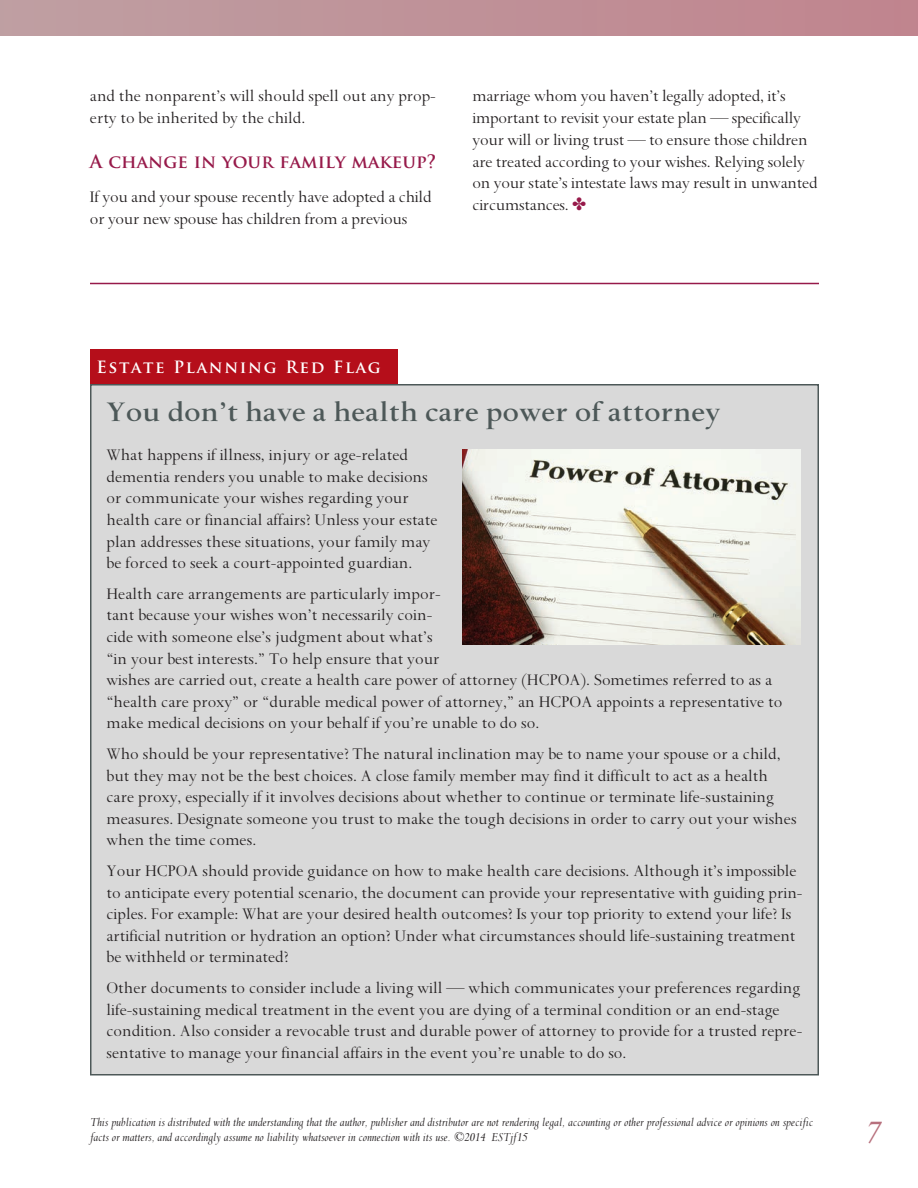
<style>
.page{position:relative;width:918px;height:1188px;background:#fff}
.page>*{position:absolute;margin:0;border:0;box-sizing:border-box;transform-origin:0 0}
.t1{font:600 31.5px "Spectrum MT Std";color:#4d5858}
.t2{font:italic 31.5px "Times New Roman MT Std";color:#b7707d}
.t3{font:18px/21.6px "Spectrum MT Std";color:#231f20}
.t4{font:700 18px "Trajan Pro";color:#971a4a}
.t5{font:700 16.5px "Trajan Pro";letter-spacing:.1em;color:#fff}
.t6{font:italic 13.5px/15px "Spectrum MT Std";color:#231f20}
</style>
<div class="page">
<div style="left:90px;top:350px;width:307px;height:34px;background:#b50e1a"></div>
<div style="left:91px;top:385px;width:727px;height:690px;background:#d9d9d9"></div>
<div style="left:0;top:0;width:918px;height:36px;background:linear-gradient(to right,#be9fa2,#c0848e)"></div>
<hr style="left:90px;top:283px;width:729px;height:1px;background:#971a4a">
<img style="left:462px;top:450px;width:339px;height:195px">
<p class="t3" style="left:90px;top:86px;width:347px">and the nonparent’s will should spell out any prop&shy;erty to be inherited by the child.</p>
<p class="t4" style="left:90px;top:150px;width:348px">A change in your family makeup?</p>
<p class="t3" style="left:90px;top:186px;width:343px">If you and your spouse recently have adopted a child or your new spouse has children from a previous</p>
<p class="t3" style="left:472px;top:86px;width:347px">marriage whom you haven’t legally adopted, it’s important to revisit your estate plan — specifically your will or living trust — to ensure those children are treated according to your wishes. Relying solely on your state’s intestate laws may result in unwanted circumstances.</p>
<p class="t5" style="left:96px;top:357px;width:286px">Estate Planning Red Flag</p>
<h1 class="t1" style="left:106px;top:395px;width:616px">You don’t have a health care power of attorney</h1>
<p class="t3" style="left:106px;top:444px;width:333px">What happens if illness, injury or age-related dementia renders you unable to make decisions or communicate your wishes regarding your health care or financial affairs? Unless your estate plan addresses these situations, your family may be forced to seek a court-appointed guardian.</p>
<p class="t3" style="left:106px;top:583px;width:678px">Health care arrangements are particularly impor-<br>tant because your wishes won’t necessarily coin-<br>cide with someone else’s judgment about what’s<br>“in your best interests.” To help ensure that your<br>wishes are carried out, create a health care power of attorney (HCPOA). Sometimes referred to as a “health care proxy” or “durable medical power of attorney,” an HCPOA appoints a representative to make medical decisions on your behalf if you’re unable to do so.</p>
<p class="t3" style="left:106px;top:743px;width:692px">Who should be your representative? The natural inclination may be to name your spouse or a child, but they may not be the best choices. A close family member may find it difficult to act as a health care proxy, especially if it involves decisions about whether to continue or terminate life-sustaining measures. Designate someone you trust to make the tough decisions in order to carry out your wishes when the time comes.</p>
<p class="t3" style="left:106px;top:860px;width:698px">Your HCPOA should provide guidance on how to make health care decisions. Although it’s impossible to anticipate every potential scenario, the document can provide your representative with guiding prin&shy;ciples. For example: What are your desired health outcomes? Is your top priority to extend your life? Is artificial nutrition or hydration an option? Under what circumstances should life-sustaining treatment be withheld or terminated?</p>
<p class="t3" style="left:106px;top:977px;width:697px">Other documents to consider include a living will — which communicates your preferences regarding life-sustaining medical treatment in the event you are dying of a terminal condition or an end-stage condition. Also consider a revocable trust and durable power of attorney to provide for a trusted repre&shy;sentative to manage your financial affairs in the event you’re unable to do so.</p>
<p class="t6" style="left:90px;top:1115px;width:725px">This publication is distributed with the understanding that the author, publisher and distributor are not rendering legal, accounting or other professional advice or opinions on specific facts or matters, and accordingly assume no liability whatsoever in connection with its use. ©2014 ESTjf15</p>
<h1 class="t2" style="left:866px;top:1115px;width:17px">7</h1>
</div>
